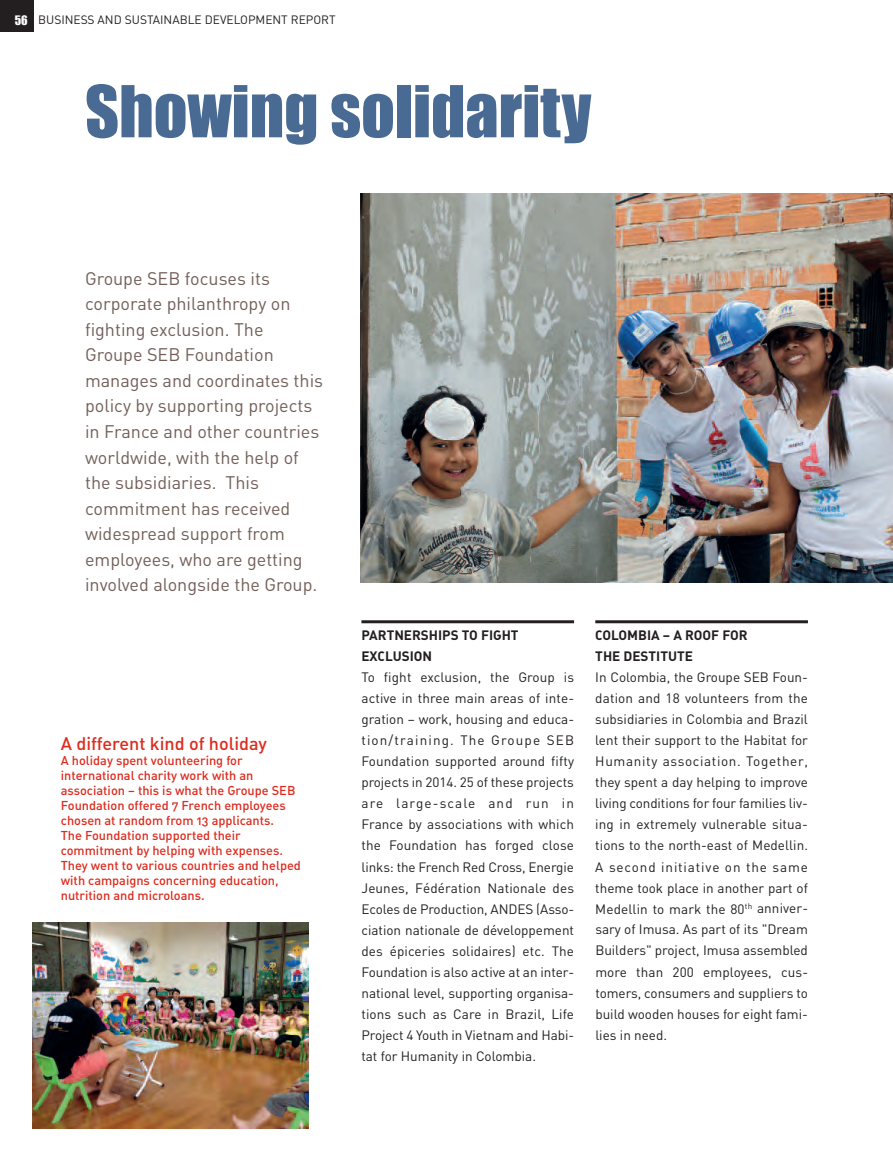
<style>
.page{position:relative;width:893px;height:1170px;background:#fff}
.page>*{position:absolute;margin:0;border:0;box-sizing:border-box;transform-origin:0 0}
.t1{font:66px "Impact";color:#496a92}
.t2{font:18px/25.5px "DIN";color:#725f58}
.t3{font:18px "DIN Medium Alternate";color:#dd2c1f}
.t4{font:13.5px/21px "DIN";color:#231f20;text-align:justify}
.t5{font:13.5px/21px "DIN Bold Alternate";color:#231f20}
.t6{font:12.75px/15px "DIN Medium Alternate";color:#dd2c1f}
.t7{font:12px "DIN";color:#231f20}
.t8{font:12px "Impact";color:#fff}
</style>
<div class="page">
<hr style="left:361px;top:620px;width:213px;height:3px;background:#231f20">
<hr style="left:595px;top:620px;width:213px;height:3px;background:#231f20">
<img style="left:360px;top:194px;width:533px;height:388px">
<img style="left:32px;top:922px;width:276px;height:206px">
<div style="left:0;top:0;width:33px;height:32px;background:#231f20"></div>
<p class="t8" style="left:15px;top:13px;width:14px">56</p>
<p class="t7" style="left:38px;top:15px;width:299px">BUSINESS AND SUSTAINABLE DEVELOPMENT REPORT</p>
<h1 class="t1" style="left:85px;top:71px;width:508px">Showing solidarity</h1>
<p class="t2" style="left:85px;top:268px;width:240px">Groupe SEB focuses its corporate philanthropy on fighting exclusion. The<br>Groupe SEB Foundation manages and coordinates this policy by supporting projects in France and other countries worldwide, with the help of the subsidiaries. This commitment has received widespread support from employees, who are getting involved alongside the Group.</p>
<h2 class="t3" style="left:61px;top:737px;width:208px">A different kind of holiday</h2>
<p class="t6" style="left:61px;top:754px;width:242px">A holiday spent volunteering for international charity work with an association – this is what the Groupe SEB Foundation offered 7 French employees chosen at random from 13 applicants.<br>The Foundation supported their commitment by helping with expenses.<br>They went to various countries and helped with campaigns concerning education, nutrition and microloans.</p>
<p class="t5" style="left:361px;top:626px;width:159px">PARTNERSHIPS TO FIGHT<br>EXCLUSION</p>
<p class="t4" style="left:361px;top:668px;width:214px">To fight exclusion, the Group is active in three main areas of inte&shy;gration – work, housing and educa&shy;tion/training. The Groupe SEB Foundation supported around fifty projects in 2014. 25 of these projects are large-scale and run in France by associations with which the Foundation has forged close links: the French Red Cross, Energie Jeunes, Fédération Nationale des Ecoles de Production, ANDES (Asso&shy;ciation nationale de développement des épiceries solidaires) etc. The Foundation is also active at an inter&shy;national level, supporting organisa&shy;tions such as Care in Brazil, Life Project 4 Youth in Vietnam and Habi&shy;tat for Humanity in Colombia.</p>
<p class="t5" style="left:595px;top:626px;width:154px">COLOMBIA – A ROOF FOR<br>THE DESTITUTE</p>
<p class="t4" style="left:595px;top:668px;width:214px">In Colombia, the Groupe SEB Foun&shy;dation and 18 volunteers from the subsidiaries in Colombia and Brazil lent their support to the Habitat for Humanity association. Together, they spent a day helping to improve living conditions for four families liv&shy;ing in extremely vulnerable situa&shy;tions to the north-east of Medellin.<br>A second initiative on the same theme took place in another part of Medellin to mark the 80<sup>th</sup> anniver&shy;sary of Imusa. As part of its "Dream Builders" project, Imusa assembled more than 200 employees, cus&shy;tomers, consumers and suppliers to build wooden houses for eight fami&shy;lies in need.</p>
</div>
